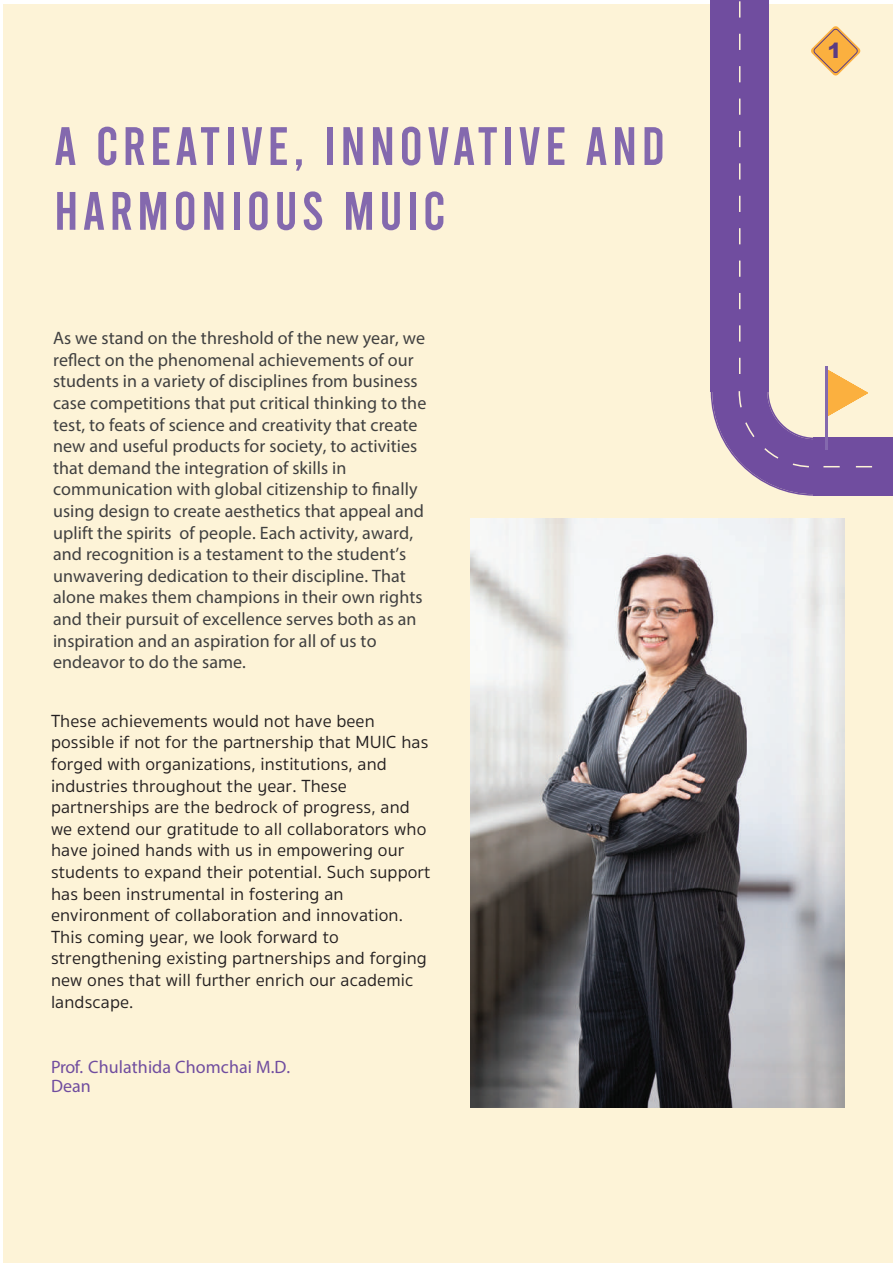
<style>
.page{position:relative;width:893px;height:1263px;background:#fff}
.page>*{position:absolute;margin:0;border:0;box-sizing:border-box;transform-origin:0 0}
.t1{font:54px/64.8px "Bebas";letter-spacing:.075em;color:#8469ae}
.t2{font:900 21px "Arial";color:#5b3c83}
.t3{font:18px/21.6px "Myriad Pro";letter-spacing:.005em;color:#404040}
.t4{font:18px/21.6px "Sukhumvit Set Text";letter-spacing:.005em;color:#231f20}
.t5{font:18px/19.6px "Myriad Pro";letter-spacing:.005em;color:#704d9f}
</style>
<div class="page">
<div style="left:3px;top:5px;width:890px;height:1258px;background:#fdf3d7"></div>
<img style="left:470px;top:519px;width:375px;height:588px">
<div style="left:814px;top:438px;width:79px;height:58px;background:#704d9f"></div>
<svg style="left:711px;top:0;width:179px;height:496px"></svg>
<hr style="left:825px;top:366px;width:3px;height:84px;background:#8469ae">
<h1 class="t1" style="left:54px;top:114px;width:612px">A CREATIVE, INNOVATIVE AND<br>HARMONIOUS MUIC</h1>
<p class="t3" style="left:53px;top:327px;width:375px">As we stand on the threshold of the new year, we reflect on the phenomenal achievements of our students in a variety of disciplines from business case competitions that put critical thinking to the test, to feats of science and creativity that create new and useful products for society, to activities that demand the integration of skills in communication with global citizenship to finally using design to create aesthetics that appeal and uplift the spirits of people. Each activity, award, and recognition is a testament to the student’s unwavering dedication to their discipline. That alone makes them champions in their own rights and their pursuit of excellence serves both as an inspiration and an aspiration for all of us to endeavor to do the same.</p>
<p class="t4" style="left:51px;top:711px;width:381px">These achievements would not have been possible if not for the partnership that MUIC has forged with organizations, institutions, and industries throughout the year. These partnerships are the bedrock of progress, and we extend our gratitude to all collaborators who have joined hands with us in empowering our students to expand their potential. Such support has been instrumental in fostering an environment of collaboration and innovation.<br>This coming year, we look forward to strengthening existing partnerships and forging new ones that will further enrich our academic landscape.</p>
<p class="t5" style="left:51px;top:1056px;width:241px">Prof. Chulathida Chomchai M.D.<br>Dean</p>
<p class="t2" style="left:828px;top:35px;width:16px">1</p>
</div>
